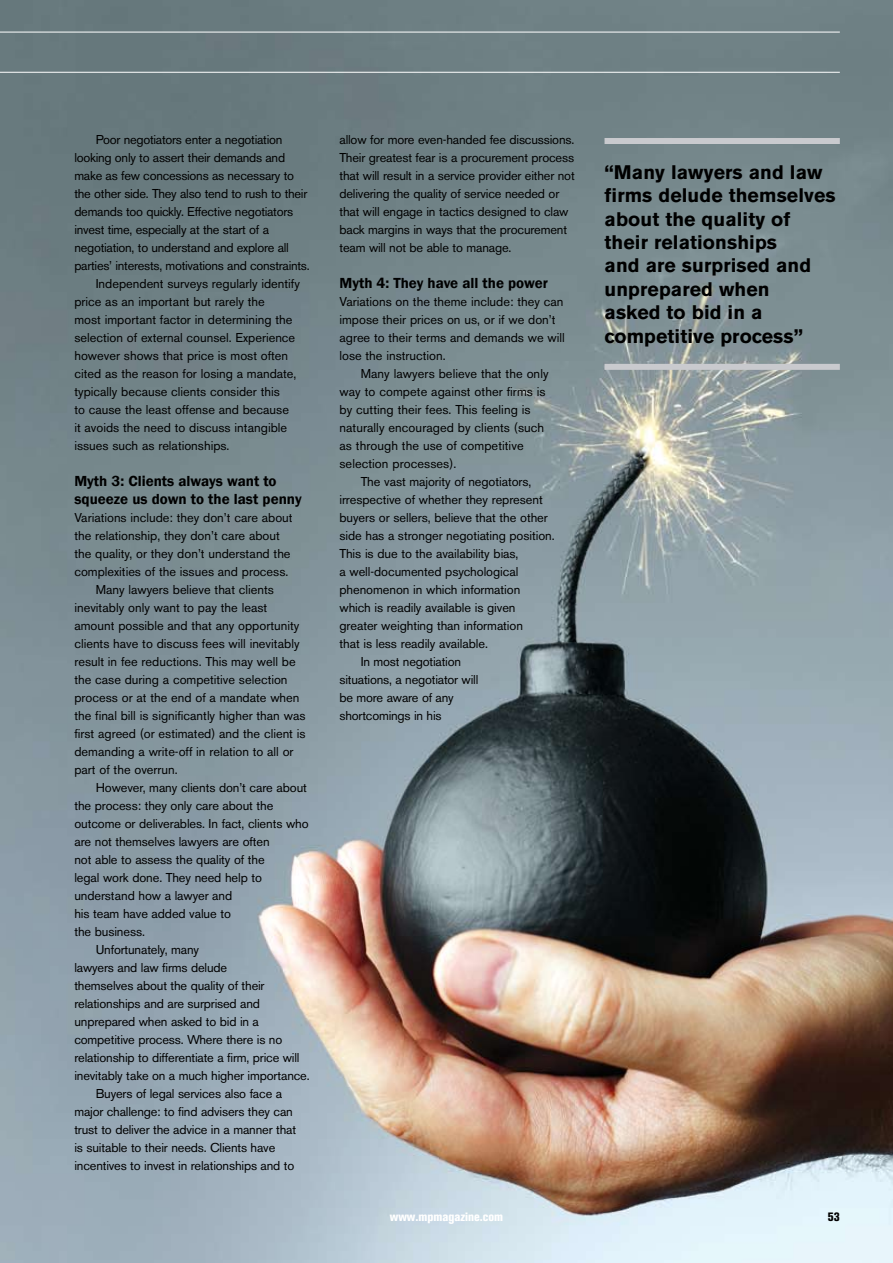
<style>
.page{position:relative;width:893px;height:1263px;background:#fff}
.page>*{position:absolute;margin:0;border:0;box-sizing:border-box;transform-origin:0 0}
.t1{font:700 19.5px/23.4px "Akzidenz Grotesk BE";letter-spacing:.005em;color:#000}
.t2{font:600 15px/18px "Franklin Gothic";color:#000}
.t3{font:12.75px/18px "Akzidenz Grotesk BE";letter-spacing:-.005em;color:#000}
.t4{font:800 condensed 12px "Akzidenz Grotesk BE";color:#fff}
.t5{font:800 condensed 12px "Akzidenz Grotesk BE";color:#000}
</style>
<div class="page">
<img style="left:0;top:0;width:893px;height:1263px">
<hr style="left:0;top:32px;width:840px;height:1px;background:#fff">
<hr style="left:0;top:72px;width:840px;height:1px;background:#fff">
<div style="left:604px;top:138px;width:236px;height:6px;background:#c9cace"></div>
<div style="left:604px;top:364px;width:236px;height:6px;background:#c9cace"></div>
<img style="left:258px;top:455px;width:423px;height:759px">
<p class="t3" style="left:96px;top:131px;width:188px">Poor negotiators enter a negotiation</p>
<p class="t3" style="left:74px;top:149px;width:212px">looking only to assert their demands and</p>
<p class="t3" style="left:74px;top:167px;width:221px">make as few concessions as necessary to</p>
<p class="t3" style="left:74px;top:185px;width:234px">the other side. They also tend to rush to their</p>
<p class="t3" style="left:74px;top:203px;width:220px">demands too quickly. Effective negotiators</p>
<p class="t3" style="left:74px;top:221px;width:196px">invest time, especially at the start of a</p>
<p class="t3" style="left:74px;top:239px;width:216px">negotiation, to understand and explore all</p>
<p class="t3" style="left:74px;top:257px;width:237px">parties’ interests, motivations and constraints.</p>
<p class="t3" style="left:96px;top:275px;width:206px">Independent surveys regularly identify</p>
<p class="t3" style="left:74px;top:293px;width:192px">price as an important but rarely the</p>
<p class="t3" style="left:74px;top:311px;width:219px">most important factor in determining the</p>
<p class="t3" style="left:74px;top:329px;width:222px">selection of external counsel. Experience</p>
<p class="t3" style="left:74px;top:347px;width:215px">however shows that price is most often</p>
<p class="t3" style="left:74px;top:365px;width:224px">cited as the reason for losing a mandate,</p>
<p class="t3" style="left:74px;top:383px;width:207px">typically because clients consider this</p>
<p class="t3" style="left:74px;top:401px;width:216px">to cause the least offense and because</p>
<p class="t3" style="left:74px;top:419px;width:214px">it avoids the need to discuss intangible</p>
<p class="t3" style="left:74px;top:437px;width:157px">issues such as relationships.</p>
<p class="t2" style="left:74px;top:472px;width:229px">Myth 3: Clients always want to squeeze us down to the last penny</p>
<p class="t3" style="left:74px;top:509px;width:220px">Variations include: they don’t care about</p>
<p class="t3" style="left:74px;top:527px;width:207px">the relationship, they don’t care about</p>
<p class="t3" style="left:74px;top:545px;width:218px">the quality, or they don’t understand the</p>
<p class="t3" style="left:74px;top:563px;width:215px">complexities of the issues and process.</p>
<p class="t3" style="left:96px;top:581px;width:180px">Many lawyers believe that clients</p>
<p class="t3" style="left:74px;top:599px;width:194px">inevitably only want to pay the least</p>
<p class="t3" style="left:74px;top:617px;width:226px">amount possible and that any opportunity</p>
<p class="t3" style="left:74px;top:635px;width:227px">clients have to discuss fees will inevitably</p>
<p class="t3" style="left:74px;top:653px;width:223px">result in fee reductions. This may well be</p>
<p class="t3" style="left:74px;top:671px;width:215px">the case during a competitive selection</p>
<p class="t3" style="left:74px;top:689px;width:227px">process or at the end of a mandate when</p>
<p class="t3" style="left:74px;top:707px;width:233px">the final bill is significantly higher than was</p>
<p class="t3" style="left:74px;top:725px;width:233px">first agreed (or estimated) and the client is</p>
<p class="t3" style="left:74px;top:743px;width:221px">demanding a write-off in relation to all or</p>
<p class="t3" style="left:74px;top:761px;width:105px">part of the overrun.</p>
<p class="t3" style="left:96px;top:779px;width:213px">However, many clients don’t care about</p>
<p class="t3" style="left:74px;top:797px;width:200px">the process: they only care about the</p>
<p class="t3" style="left:74px;top:815px;width:236px">outcome or deliverables. In fact, clients who</p>
<p class="t3" style="left:74px;top:833px;width:197px">are not themselves lawyers are often</p>
<p class="t3" style="left:74px;top:851px;width:192px">not able to assess the quality of the</p>
<p class="t3" style="left:74px;top:869px;width:189px">legal work done. They need help to</p>
<p class="t3" style="left:74px;top:887px;width:159px">understand how a lawyer and</p>
<p class="t3" style="left:74px;top:905px;width:158px">his team have added value to</p>
<p class="t3" style="left:74px;top:923px;width:72px">the business.</p>
<p class="t3" style="left:96px;top:941px;width:105px">Unfortunately, many</p>
<p class="t3" style="left:74px;top:959px;width:154px">lawyers and law firms delude</p>
<p class="t3" style="left:74px;top:977px;width:192px">themselves about the quality of their</p>
<p class="t3" style="left:74px;top:995px;width:187px">relationships and are surprised and</p>
<p class="t3" style="left:74px;top:1013px;width:186px">unprepared when asked to bid in a</p>
<p class="t3" style="left:74px;top:1031px;width:209px">competitive process. Where there is no</p>
<p class="t3" style="left:74px;top:1049px;width:227px">relationship to differentiate a firm, price will</p>
<p class="t3" style="left:74px;top:1067px;width:237px">inevitably take on a much higher importance.</p>
<p class="t3" style="left:96px;top:1085px;width:188px">Buyers of legal services also face a</p>
<p class="t3" style="left:74px;top:1103px;width:220px">major challenge: to find advisers they can</p>
<p class="t3" style="left:74px;top:1121px;width:223px">trust to deliver the advice in a manner that</p>
<p class="t3" style="left:74px;top:1139px;width:202px">is suitable to their needs. Clients have</p>
<p class="t3" style="left:74px;top:1157px;width:221px">incentives to invest in relationships and to</p>
<p class="t3" style="left:339px;top:131px;width:237px">allow for more even-handed fee discussions.<br>Their greatest fear is a procurement process that will result in a service provider either not delivering the quality of service needed or that will engage in tactics designed to claw back margins in ways that the procurement team will not be able to manage.</p>
<p class="t2" style="left:339px;top:274px;width:210px">Myth 4: They have all the power</p>
<p class="t3" style="left:339px;top:293px;width:227px">Variations on the theme include: they can impose their prices on us, or if we don’t agree to their terms and demands we will lose the instruction.</p>
<p class="t3" style="left:339px;top:365px;width:211px;text-indent:21px">Many lawyers believe that the only way to compete against other firms is by cutting their fees. This feeling is naturally encouraged by clients (such as through the use of competitive selection processes).</p>
<p class="t3" style="left:361px;top:473px;width:172px">The vast majority of negotiators,</p>
<p class="t3" style="left:339px;top:491px;width:205px">irrespective of whether they represent</p>
<p class="t3" style="left:339px;top:509px;width:210px">buyers or sellers, believe that the other</p>
<p class="t3" style="left:339px;top:527px;width:217px">side has a stronger negotiating position.</p>
<p class="t3" style="left:339px;top:545px;width:181px">This is due to the availability bias,</p>
<p class="t3" style="left:339px;top:563px;width:180px">a well-documented psychological</p>
<p class="t3" style="left:339px;top:581px;width:182px">phenomenon in which information</p>
<p class="t3" style="left:339px;top:599px;width:178px">which is readily available is given</p>
<p class="t3" style="left:339px;top:617px;width:185px">greater weighting than information</p>
<p class="t3" style="left:339px;top:635px;width:150px">that is less readily available.</p>
<p class="t3" style="left:361px;top:653px;width:102px">In most negotiation</p>
<p class="t3" style="left:339px;top:671px;width:140px">situations, a negotiator will</p>
<p class="t3" style="left:339px;top:689px;width:116px">be more aware of any</p>
<p class="t3" style="left:339px;top:707px;width:104px">shortcomings in his</p>
<h1 class="t1" style="left:604px;top:160px;width:233px">“Many lawyers and law firms delude themselves about the quality of their relationships<br>and are surprised and unprepared when<br>asked to bid in a competitive process”</h1>
<p class="t4" style="left:390px;top:1210px;width:115px">www.mpmagazine.com</p>
<p class="t5" style="left:828px;top:1210px;width:13px">53</p>
</div>
